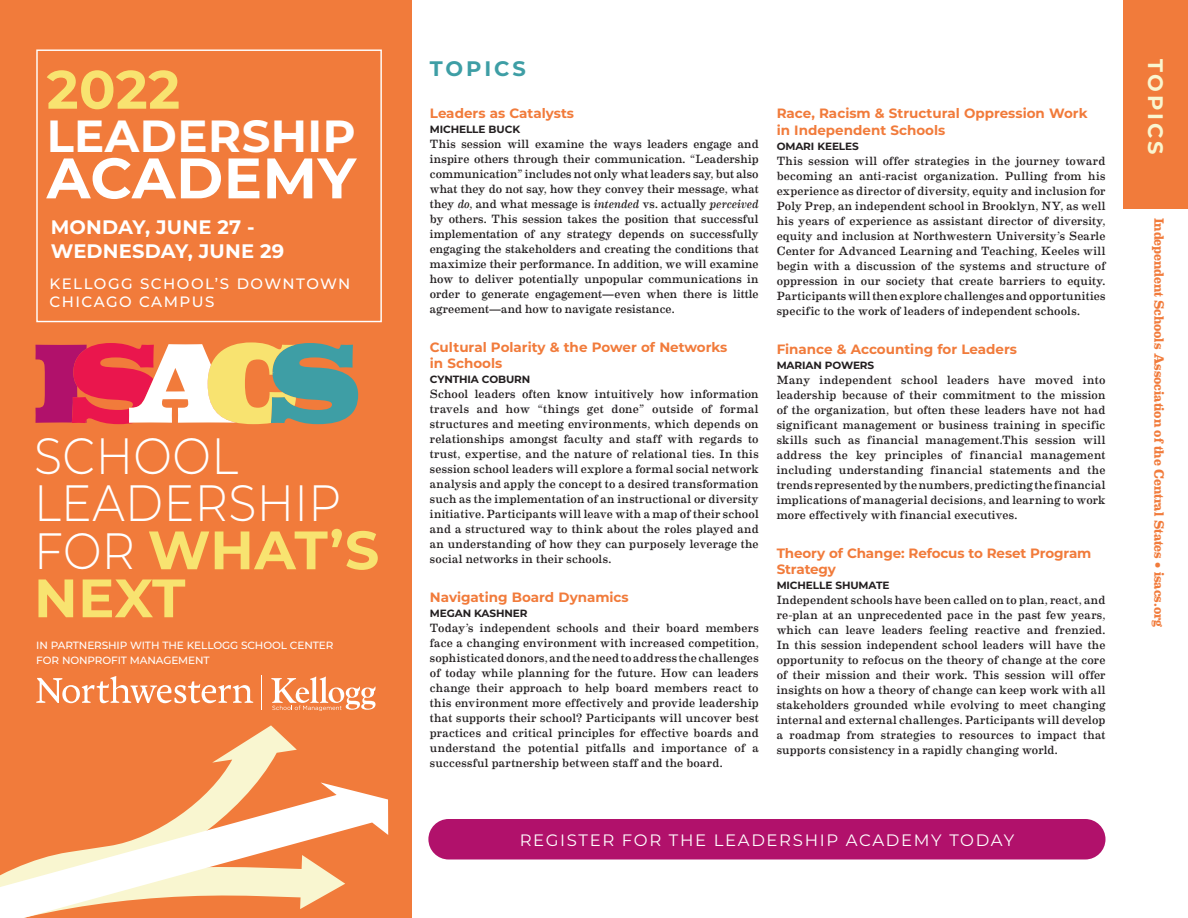
<style>
.page{position:relative;width:1188px;height:918px;background:#fff}
.page>*{position:absolute;margin:0;border:0;box-sizing:border-box;transform-origin:0 0}
.t1{font:700 57px "Montserrat";letter-spacing:.01em;color:#fff}
.t2{font:700 54px/48px "Montserrat";letter-spacing:.005em;color:#f8e370}
.t3{font:300 51px/47.7px "Montserrat";letter-spacing:.01em;color:#fff;scale:.9 1}
.t4{font:700 45px "Montserrat";letter-spacing:.01em;color:#fff}
.head_b{font:700 21px "Montserrat";letter-spacing:.135em;color:#f9f6d0}
.head_b-2{font:700 21px "Montserrat";letter-spacing:.135em;color:#3e9ea5}
.t5{font:700 19.5px/24px "Montserrat";letter-spacing:.01em;color:#fff}
.t6{font:16.5px "Montserrat";letter-spacing:.1em;color:#fff}
.t7{font:500 15px/18px "Montserrat";letter-spacing:.1em;color:#fff}
.head_b-3{font:700 13.5px/16.5px "Montserrat";color:#f17b3b}
.Bullet_list{font:700 13.5px "Eames Century Modern";letter-spacing:-.005em;color:#f17b3b}
.head_b-4{font:12px/15px "Eames Century Modern";letter-spacing:.015em;color:#231f20;text-align:justify}
.head_b-5{font:700 10.5px "Montserrat";letter-spacing:-.01em;color:#231f20}
.head_b-6{font:500 10.5px/15px "Montserrat";letter-spacing:-.01em;color:#fff}
.s1{font-weight:300;font-size:51px;color:#fff}
.s2{font-style:italic}
</style>
<div class="page">
<div style="left:0;top:0;width:411px;height:918px;background:#f17b3b"></div>
<svg style="left:212px;top:725px;width:85px;height:57px"></svg>
<svg style="left:0;top:782px;width:388px;height:136px"></svg>
<div style="left:1124px;top:0;width:64px;height:209px;background:#f17b3b"></div>
<div style="left:428px;top:819px;width:678px;height:41px;background:#b1116b;border-radius:20px"></div>
<div style="left:36px;top:50px;width:346px;height:272px;border:1px solid #fff"></div>
<svg style="left:36px;top:342px;width:322px;height:82px"></svg>
<svg style="left:36px;top:676px;width:217px;height:27px"></svg>
<hr style="left:261px;top:675px;width:1px;height:35px;background:#fff">
<svg style="left:271px;top:677px;width:105px;height:34px"></svg>
<p class="t2" style="left:47px;top:63px;width:135px">2022</p>
<p class="t4" style="left:47px;top:104px;width:311px">LEADERSHIP</p>
<p class="t1" style="left:47px;top:137px;width:311px">ACADEMY</p>
<p class="t5" style="left:51px;top:214px;width:235px">MONDAY, JUNE 27 -<br>WEDNESDAY, JUNE 29</p>
<p class="t7" style="left:49px;top:275px;width:302px">KELLOGG SCHOOL’S DOWNTOWN<br>CHICAGO CAMPUS</p>
<p class="t3" style="left:34px;top:430px;width:343px">SCHOOL<br>LEADERSHIP</p>
<p class="t2" style="left:34px;top:523px;width:347px"><span class="s1">FOR</span> WHAT’S<br>NEXT</p>
<p class="head_b-6" style="left:36px;top:638px;width:299px">IN PARTNERSHIP WITH THE KELLOGG SCHOOL CENTER<br>FOR NONPROFIT MANAGEMENT</p>
<p class="head_b-2" style="left:430px;top:53px;width:97px">TOPICS</p>
<p class="head_b-3" style="left:430px;top:104px;width:146px">Leaders as Catalysts</p>
<p class="head_b-5" style="left:430px;top:122px;width:92px">MICHELLE BUCK</p>
<p class="head_b-4" style="left:430px;top:136px;width:330px">This session will examine the ways leaders engage and inspire others through their communication. “Leadership communication” includes not only what leaders say, but also what they do not say, how they convey their message, what they <span class="s2">do</span>, and what message is <span class="s2">intended</span> vs. actually <span class="s2">perceived </span>by others. This session takes the position that successful implementation of any strategy depends on successfully engaging the stakeholders and creating the conditions that maximize their performance. In addition, we will examine how to deliver potentially unpopular communications in order to generate engagement—even when there is little agreement—and how to navigate resistance.</p>
<p class="head_b-3" style="left:430px;top:338px;width:299px">Cultural Polarity &amp; the Power of Networks in Schools</p>
<p class="head_b-5" style="left:430px;top:372px;width:102px">CYNTHIA COBURN</p>
<p class="head_b-4" style="left:430px;top:386px;width:330px">School leaders often know intuitively how information travels and how “things get done” outside of formal structures and meeting environments, which depends on relationships amongst faculty and staff with regards to trust, expertise, and the nature of relational ties. In this session school leaders will explore a formal social network analysis and apply the concept to a desired transformation such as the implementation of an instructional or diversity initiative. Participants will leave with a map of their school and a structured way to think about the roles played and an understanding of how they can purposely leverage the social networks in their schools.</p>
<p class="head_b-3" style="left:430px;top:589px;width:200px">Navigating Board Dynamics</p>
<p class="head_b-5" style="left:430px;top:606px;width:99px">MEGAN KASHNER</p>
<p class="head_b-4" style="left:430px;top:620px;width:330px">Today’s independent schools and their board members face a changing environment with increased competition, sophisticated donors, and the need to address the challenges of today while planning for the future. How can leaders change their approach to help board members react to this environment more effectively and provide leadership that supports their school? Participants will uncover best practices and critical principles for effective boards and understand the potential pitfalls and importance of a successful partnership between staff and the board.</p>
<p class="head_b-3" style="left:777px;top:104px;width:312px">Race, Racism &amp; Structural Oppression Work in Independent Schools</p>
<p class="head_b-5" style="left:777px;top:138px;width:84px">OMARI KEELES</p>
<p class="head_b-4" style="left:777px;top:152px;width:330px">This session will offer strategies in the journey toward becoming an anti-racist organization. Pulling from his experience as director of diversity, equity and inclusion for Poly Prep, an independent school in Brooklyn, NY, as well his years of experience as assistant director of diversity, equity and inclusion at Northwestern University’s Searle Center for Advanced Learning and Teaching, Keeles will begin with a discussion of the systems and structure of oppression in our society that create barriers to equity.<br>Participants will then explore challenges and opportunities specific to the work of leaders of independent schools.</p>
<p class="head_b-3" style="left:777px;top:340px;width:242px">Finance &amp; Accounting for Leaders</p>
<p class="head_b-5" style="left:777px;top:357px;width:99px">MARIAN POWERS</p>
<p class="head_b-4" style="left:777px;top:371px;width:330px">Many independent school leaders have moved into leadership because of their commitment to the mission of the organization, but often these leaders have not had significant management or business training in specific skills such as financial management.This session will address the key principles of financial management including understanding financial statements and the trends represented by the numbers, predicting the financial implications of managerial decisions, and learning to work more effectively with financial executives.</p>
<p class="head_b-3" style="left:777px;top:544px;width:316px">Theory of Change: Refocus to Reset Program<br>Strategy</p>
<p class="head_b-5" style="left:777px;top:578px;width:114px">MICHELLE SHUMATE</p>
<p class="head_b-4" style="left:777px;top:592px;width:330px">Independent schools have been called on to plan, react, and re-plan at an unprecedented pace in the past few years, which can leave leaders feeling reactive and frenzied.<br>In this session independent school leaders will have the opportunity to refocus on the theory of change at the core of their mission and their work. This session will offer insights on how a theory of change can keep work with all stakeholders grounded while evolving to meet changing internal and external challenges. Participants will develop a roadmap from strategies to resources to impact that supports consistency in a rapidly changing world.</p>
<p class="t6" style="left:520px;top:829px;width:496px">REGISTER FOR THE LEADERSHIP ACADEMY TODAY</p>
<p class="head_b" style="left:1171px;top:58px;width:97px;rotate:90deg">TOPICS</p>
<p class="Bullet_list" style="left:1169px;top:218px;width:411px;rotate:90deg">Independent Schools Association of the Central States • isacs.org</p>
</div>
